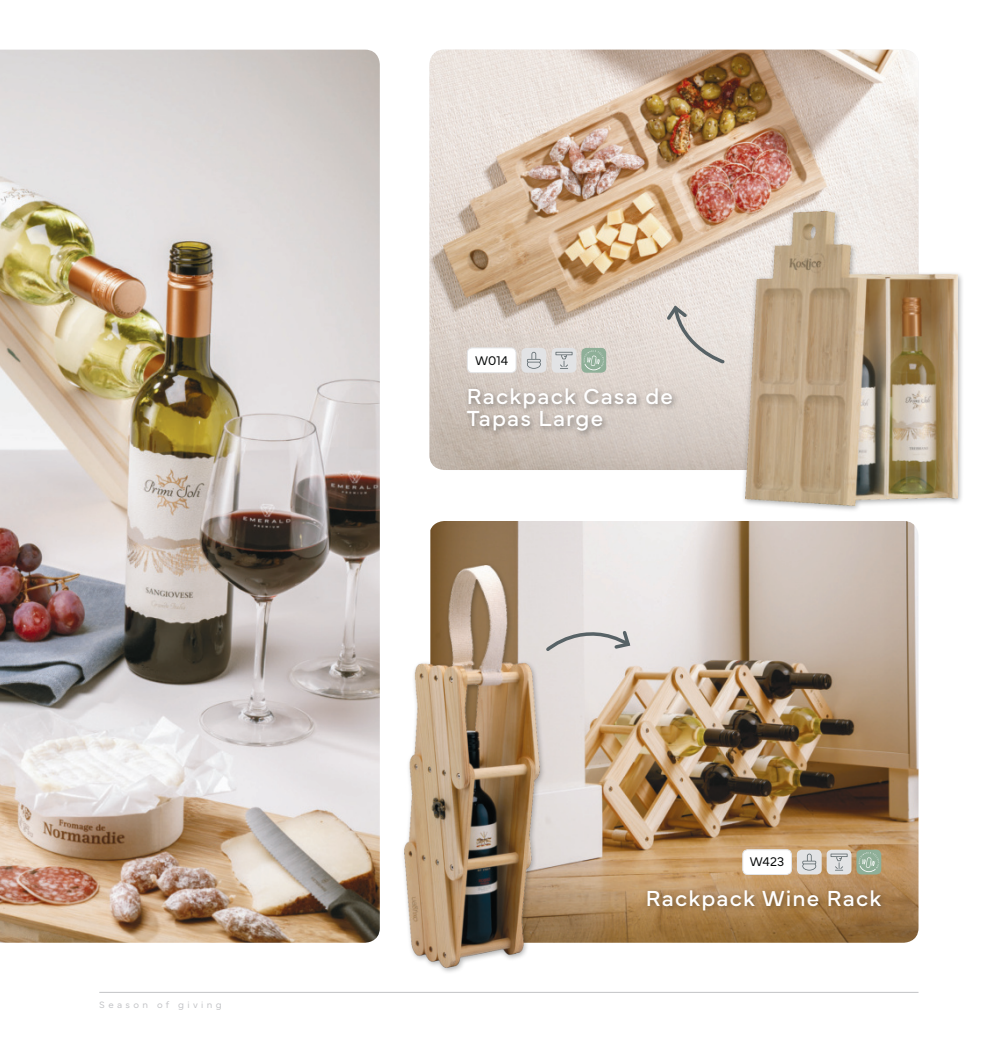
<style>
.page{position:relative;width:993px;height:1042px;background:#fff}
.page>*{position:absolute;margin:0;border:0;box-sizing:border-box;transform-origin:0 0}
.t1{font:22.75px/22.8px "Mundial";letter-spacing:.05em;color:#fff}
.t2{font:300 13.12px "Mundial";letter-spacing:.005em;color:#070909}
.t3{font:300 9.62px "Mundial";letter-spacing:.35em;color:#c2c3c6}
</style>
<div class="page">
<hr style="left:99px;top:992px;width:819px;height:1px;background:#c2c3c6">
<img style="left:0;top:50px;width:379px;height:893px">
<img style="left:429px;top:50px;width:489px;height:420px">
<img style="left:430px;top:521px;width:488px;height:422px">
<div style="left:401px;top:562px;width:144px;height:412px;background:#070909;opacity:.35"></div>
<img style="left:404px;top:566px;width:135px;height:401px">
<svg style="left:544px;top:618px;width:88px;height:35px"></svg>
<div style="left:796px;top:849px;width:25px;height:25px;background:#e2e3e5;border-radius:5px"></div>
<svg style="left:802px;top:853px;width:14px;height:17px"></svg>
<div style="left:826px;top:849px;width:25px;height:25px;background:#e2e3e5;border-radius:5px"></div>
<svg style="left:830px;top:853px;width:17px;height:17px"></svg>
<div style="left:742px;top:849px;width:49px;height:25px;background:#fff;border-radius:5px"></div>
<div style="left:742px;top:849px;width:49px;height:26px;border:1px solid #e2e3e5;border-radius:5px"></div>
<div style="left:856px;top:849px;width:25px;height:25px;background:#8faf98;border-radius:5px"></div>
<svg style="left:858px;top:852px;width:20px;height:20px"></svg>
<div style="left:643px;top:886px;width:244px;height:31px;background:#070909;opacity:.4"></div>
<div style="left:521px;top:348px;width:25px;height:25px;background:#e2e3e5;border-radius:5px"></div>
<svg style="left:527px;top:352px;width:13px;height:17px"></svg>
<div style="left:551px;top:348px;width:25px;height:25px;background:#e2e3e5;border-radius:5px"></div>
<svg style="left:555px;top:352px;width:17px;height:17px"></svg>
<div style="left:467px;top:348px;width:49px;height:25px;background:#fff;border-radius:5px"></div>
<div style="left:466px;top:347px;width:50px;height:26px;border:1px solid #e2e3e5;border-radius:5px"></div>
<div style="left:581px;top:348px;width:25px;height:25px;background:#8faf98;border-radius:5px"></div>
<svg style="left:583px;top:350px;width:21px;height:20px"></svg>
<div style="left:741px;top:208px;width:223px;height:305px;background:#070909;opacity:.35"></div>
<img style="left:744px;top:211px;width:213px;height:294px">
<div style="left:463px;top:385px;width:216px;height:53px;background:#070909;opacity:.4"></div>
<svg style="left:663px;top:303px;width:63px;height:62px"></svg>
<p class="t3" style="left:99px;top:1001px;width:124px">Season of giving</p>
<p class="t2" style="left:475px;top:355px;width:35px">W014</p>
<p class="t1" style="left:466px;top:387px;width:207px">Rackpack Casa de<br>Tapas Large</p>
<p class="t2" style="left:749px;top:857px;width:36px">W423</p>
<p class="t1" style="left:645px;top:888px;width:237px">Rackpack Wine Rack</p>
</div>
